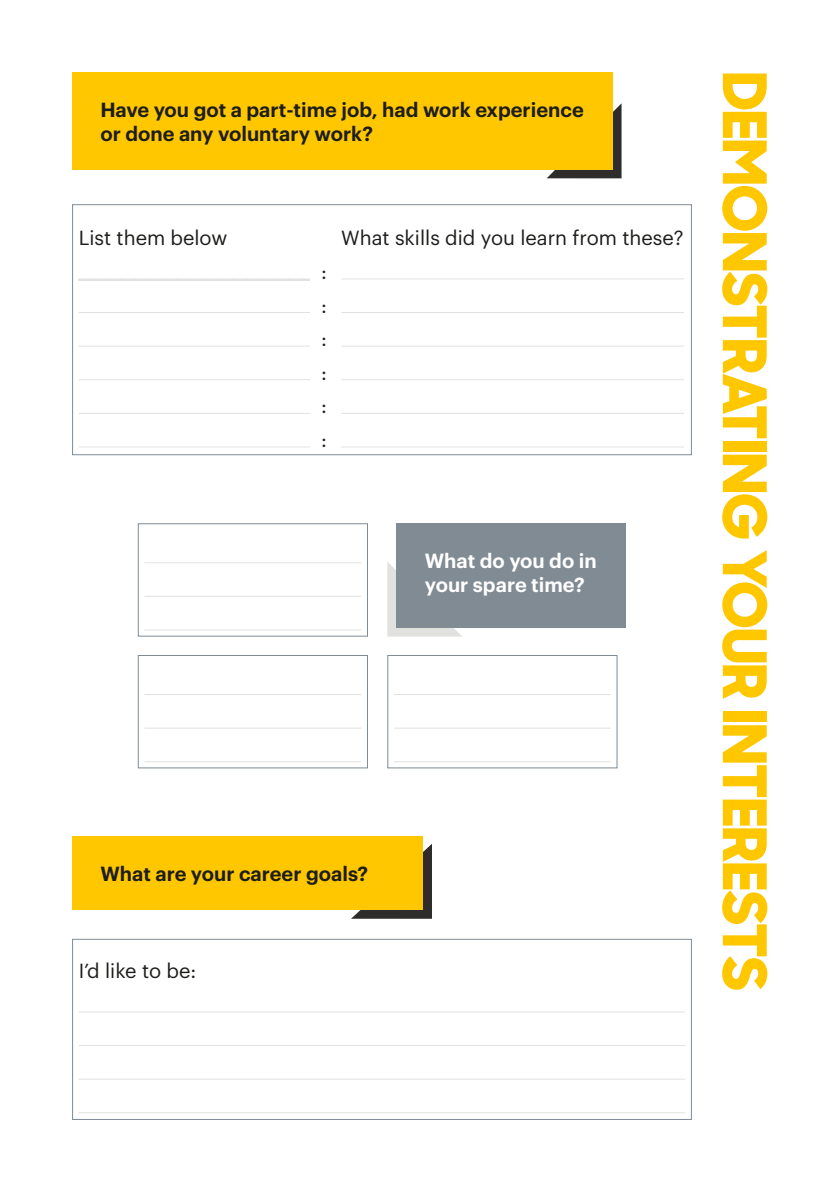
<style>
.page{position:relative;width:840px;height:1191px;background:#fff}
.page>*{position:absolute;margin:0;border:0;box-sizing:border-box;transform-origin:0 0}
.t1{font:800 60px "Sharp Sans No 1";color:#fec700}
.t2{font:600 20px/24px "Graphik";color:#1d1d1b}
.t3{font:20px/33.6px "Graphik";color:#1d1d1b;text-align:justify}
.t4{font:600 20px/24px "Graphik";color:#fff}
</style>
<div class="page">
<hr style="left:79px;top:1011px;width:605px;height:1px;background:#e1e2e0">
<hr style="left:79px;top:1045px;width:605px;height:1px;background:#e1e2e0">
<hr style="left:79px;top:1078px;width:605px;height:1px;background:#e1e2e0">
<hr style="left:79px;top:1112px;width:605px;height:1px;background:#e1e2e0">
<div style="left:72px;top:938px;width:619px;height:182px;border:1px solid #808b94"></div>
<svg style="left:546px;top:103px;width:75px;height:75px"></svg>
<div style="left:72px;top:72px;width:540px;height:97px;background:#fec700"></div>
<svg style="left:351px;top:843px;width:81px;height:75px"></svg>
<div style="left:72px;top:836px;width:350px;height:73px;background:#fec700"></div>
<svg style="left:387px;top:562px;width:75px;height:74px"></svg>
<div style="left:396px;top:523px;width:230px;height:104px;background:#808b94"></div>
<hr style="left:394px;top:694px;width:216px;height:1px;background:#e1e2e0">
<hr style="left:394px;top:727px;width:216px;height:1px;background:#e1e2e0">
<hr style="left:394px;top:761px;width:216px;height:1px;background:#e1e2e0">
<div style="left:387px;top:655px;width:230px;height:113px;border:1px solid #808b94"></div>
<hr style="left:144px;top:694px;width:217px;height:1px;background:#e1e2e0">
<hr style="left:144px;top:727px;width:217px;height:1px;background:#e1e2e0">
<hr style="left:144px;top:761px;width:217px;height:1px;background:#e1e2e0">
<div style="left:138px;top:655px;width:230px;height:113px;border:1px solid #808b94"></div>
<hr style="left:144px;top:562px;width:217px;height:1px;background:#e1e2e0">
<hr style="left:144px;top:596px;width:217px;height:1px;background:#e1e2e0">
<hr style="left:144px;top:629px;width:217px;height:1px;background:#e1e2e0">
<div style="left:138px;top:523px;width:230px;height:113px;border:1px solid #808b94"></div>
<svg style="left:72px;top:204px;width:620px;height:252px"></svg>
<div style="left:310px;top:207px;width:379px;height:245px;background:#fff"></div>
<hr style="left:341px;top:278px;width:342px;height:1px;background:#e1e2e0">
<hr style="left:341px;top:312px;width:342px;height:1px;background:#e1e2e0">
<hr style="left:341px;top:345px;width:342px;height:1px;background:#e1e2e0">
<hr style="left:341px;top:379px;width:342px;height:1px;background:#e1e2e0">
<hr style="left:341px;top:413px;width:342px;height:1px;background:#e1e2e0">
<hr style="left:341px;top:446px;width:342px;height:1px;background:#e1e2e0">
<p class="t2" style="left:100px;top:96px;width:484px">Have you got a part-time job, had work experience or done any voluntary work?</p>
<p class="t3" style="left:79px;top:219px;width:150px">List them below</p>
<p class="t3" style="left:341px;top:219px;width:343px">What skills did you learn from these?</p>
<p class="t3" style="left:321px;top:253px;width:7px">: : : : : :</p>
<p class="t4" style="left:424px;top:547px;width:173px">What do you do in your spare time?</p>
<p class="t2" style="left:100px;top:860px;width:269px">What are your career goals?</p>
<p class="t3" style="left:79px;top:952px;width:119px">I’d like to be:</p>
<h1 class="t1" style="left:788px;top:72px;width:920px;rotate:90deg">DEMONSTRATING YOUR INTERESTS</h1>
</div>
